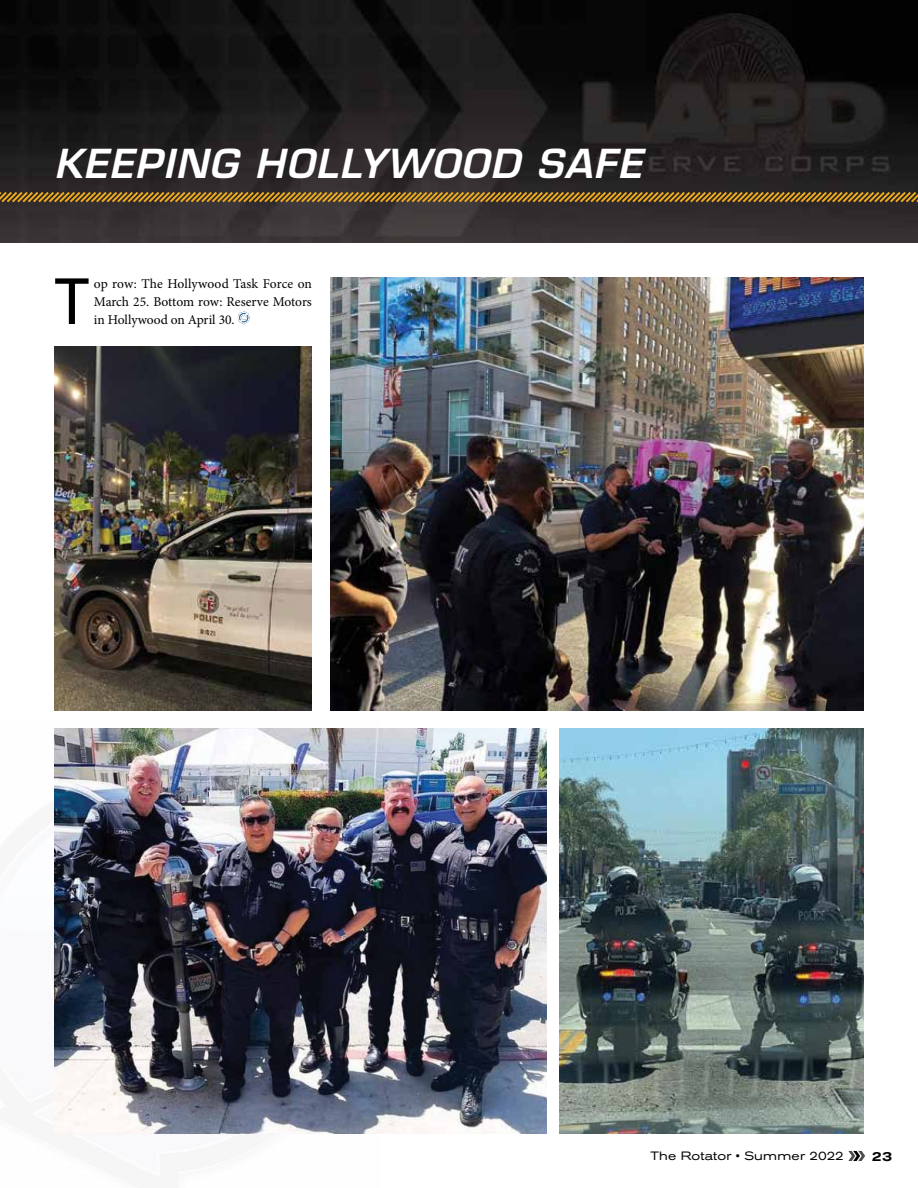
<style>
.page{position:relative;width:918px;height:1188px;background:#fff}
.page>*{position:absolute;margin:0;border:0;box-sizing:border-box;transform-origin:0 0}
.t1{font:64.5px "Akzidenz Grotesk BE";color:#000}
.t2{font:italic 600 39px "Eurostile LT Std";letter-spacing:.04em;color:#fff}
.t3{font:13.5px/18px "Minion Pro";letter-spacing:-.005em;color:#000;text-align:justify}
.t4{font:500 expanded 13.5px "Akzidenz Grotesk BE";color:#000}
.t5{font:expanded 12px "Akzidenz Grotesk BE";letter-spacing:.015em;color:#000}
</style>
<div class="page">
<svg style="left:848px;top:1151px;width:17px;height:10px"></svg>
<img style="left:0;top:0;width:918px;height:243px">
<svg style="left:0;top:190px;width:918px;height:14px;background:#715626"></svg>
<img style="left:330px;top:277px;width:534px;height:434px">
<img style="left:55px;top:347px;width:256px;height:364px">
<img style="left:54px;top:728px;width:492px;height:406px">
<img style="left:559px;top:728px;width:305px;height:406px">
<svg style="left:238px;top:311px;width:12px;height:14px"></svg>
<h2 class="t2" style="left:54px;top:139px;width:590px">KEEPING HOLLYWOOD SAFE</h2>
<h1 class="t1" style="left:55px;top:263px;width:36px">T</h1>
<p class="t3" style="left:94px;top:275px;width:220px">op row: The Hollywood Task Force on March 25. Bottom row: Reserve Motors in Hollywood on April 30.</p>
<p class="t5" style="left:650px;top:1149px;width:195px">The Rotator • Summer 2022</p>
<p class="t4" style="left:872px;top:1148px;width:22px">23</p>
</div>
